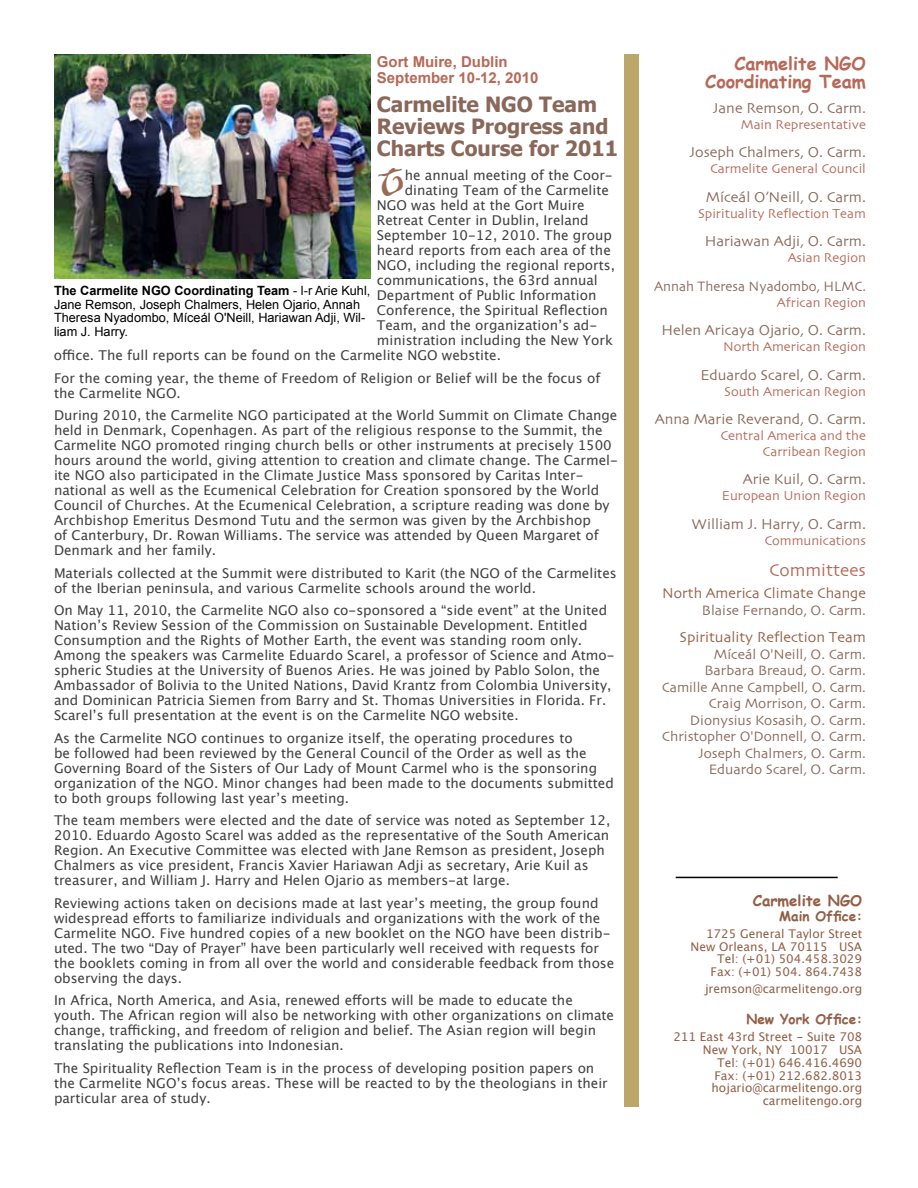
<style>
.page{position:relative;width:918px;height:1188px;background:#fff}
.page>*{position:absolute;margin:0;border:0;box-sizing:border-box;transform-origin:0 0}
.t1{font:32.7px "Cowboy Caxton";color:#9a6a54}
.t2{font:700 21px/21.6px "Tahoma";color:#89685a}
.t3{font:700 18px/18px "Comic Sans MS";color:#b66958;text-align:right}
.t4{font:18px "Skia";color:#b66958}
.t5{font:15px "Skia";color:#89685a}
.t6{font:15px "Skia";color:#925f47}
.t7{font:700 15px/16.5px "Arial";color:#b66958}
.t8{font:700 15px "Comic Sans MS";color:#925f47}
.t9{font:14.25px/16.5px "Skia";color:#89685a;text-align:right}
.t10{font:14.25px "Skia";color:#89685a;scale:.96 1}
.t11{font:13.5px/15px "Lucida Grande";color:#414042}
.t12{font:13.5px/15.8px "Skia";color:#b66958;text-align:right}
.t13{font:700 13.5px "Comic Sans MS";color:#925f47}
.t14{font:12.75px/13.5px "Arial";color:#000}
.t15{font:12px/12.8px "Lucida Grande";color:#925f47;text-align:right}
.s1{font-weight:700}
</style>
<div class="page">
<div style="left:625px;top:54px;width:14px;height:1053px;background:#baa769"></div>
<hr style="left:676px;top:877px;width:162px;height:1px;background:#000">
<img style="left:54px;top:54px;width:316px;height:225px">
<p class="t7" style="left:377px;top:54px;width:163px">Gort Muire, Dublin<br>September 10-12, 2010</p>
<h2 class="t2" style="left:377px;top:93px;width:243px">Carmelite NGO Team<br>Reviews Progress and<br>Charts Course for 2011</h2>
<h1 class="t1" style="left:377px;top:162px;width:29px">T</h1>
<p class="t11" style="left:405px;top:168px;width:210px">he annual meeting of the Coor-</p>
<p class="t11" style="left:405px;top:183px;width:206px">dinating Team of the Carmelite</p>
<p class="t11" style="left:377px;top:198px;width:209px">NGO was held at the Gort Muire</p>
<p class="t11" style="left:377px;top:213px;width:213px">Retreat Center in Dublin, Ireland</p>
<p class="t11" style="left:377px;top:228px;width:237px">September 10-12, 2010. The group</p>
<p class="t11" style="left:377px;top:243px;width:236px">heard reports from each area of the</p>
<p class="t11" style="left:377px;top:258px;width:240px">NGO, including the regional reports,</p>
<p class="t11" style="left:377px;top:273px;width:223px">communications, the 63rd annual</p>
<p class="t11" style="left:377px;top:288px;width:221px">Department of Public Information</p>
<p class="t11" style="left:377px;top:303px;width:233px">Conference, the Spiritual Reflection</p>
<p class="t11" style="left:377px;top:318px;width:222px">Team, and the organization’s ad-</p>
<p class="t11" style="left:377px;top:333px;width:238px">ministration including the New York</p>
<p class="t11" style="left:54px;top:348px;width:449px">office. The full reports can be found on the Carmelite NGO webstite.</p>
<p class="t11" style="left:54px;top:371px;width:548px">For the coming year, the theme of Freedom of Religion or Belief will be the focus of the Carmelite NGO.</p>
<p class="t11" style="left:54px;top:408px;width:565px">During 2010, the Carmelite NGO participated at the World Summit on Climate Change held in Denmark, Copenhagen. As part of the religious response to the Summit, the Carmelite NGO promoted ringing church bells or other instruments at precisely 1500 hours around the world, giving attention to creation and climate change. The Carmel&shy;ite NGO also participated in the Climate Justice Mass sponsored by Caritas Inter&shy;national as well as the Ecumenical Celebration for Creation sponsored by the World Council of Churches. At the Ecumenical Celebration, a scripture reading was done by Archbishop Emeritus Desmond Tutu and the sermon was given by the Archbishop<br>of Canterbury, Dr. Rowan Williams. The service was attended by Queen Margaret of Denmark and her family.</p>
<p class="t11" style="left:54px;top:566px;width:564px">Materials collected at the Summit were distributed to Karit (the NGO of the Carmelites of the Iberian peninsula, and various Carmelite schools around the world.</p>
<p class="t11" style="left:54px;top:603px;width:562px">On May 11, 2010, the Carmelite NGO also co-sponsored a “side event” at the United Nation’s Review Session of the Commission on Sustainable Development. Entitled Consumption and the Rights of Mother Earth, the event was standing room only.<br>Among the speakers was Carmelite Eduardo Scarel, a professor of Science and Atmo&shy;spheric Studies at the University of Buenos Aries. He was joined by Pablo Solon, the Ambassador of Bolivia to the United Nations, David Krantz from Colombia University, and Dominican Patricia Siemen from Barry and St. Thomas Universities in Florida. Fr.<br>Scarel’s full presentation at the event is on the Carmelite NGO website.</p>
<p class="t11" style="left:54px;top:731px;width:561px">As the Carmelite NGO continues to organize itself, the operating procedures to<br>be followed had been reviewed by the General Council of the Order as well as the Governing Board of the Sisters of Our Lady of Mount Carmel who is the sponsoring organization of the NGO. Minor changes had been made to the documents submitted to both groups following last year’s meeting.</p>
<p class="t11" style="left:54px;top:813px;width:558px">The team members were elected and the date of service was noted as September 12, 2010. Eduardo Agosto Scarel was added as the representative of the South American Region. An Executive Committee was elected with Jane Remson as president, Joseph Chalmers as vice president, Francis Xavier Hariawan Adji as secretary, Arie Kuil as treasurer, and William J. Harry and Helen Ojario as members-at large.</p>
<p class="t11" style="left:54px;top:896px;width:562px">Reviewing actions taken on decisions made at last year’s meeting, the group found widespread efforts to familiarize individuals and organizations with the work of the Carmelite NGO. Five hundred copies of a new booklet on the NGO have been distrib&shy;uted. The two “Day of Prayer” have been particularly well received with requests for the booklets coming in from all over the world and considerable feedback from those observing the days.</p>
<p class="t11" style="left:54px;top:993px;width:562px">In Africa, North America, and Asia, renewed efforts will be made to educate the youth. The African region will also be networking with other organizations on climate change, trafficking, and freedom of religion and belief. The Asian region will begin translating the publications into Indonesian.</p>
<p class="t11" style="left:54px;top:1061px;width:555px">The Spirituality Reflection Team is in the process of developing position papers on the Carmelite NGO’s focus areas. These will be reacted to by the theologians in their particular area of study.</p>
<p class="t14" style="left:54px;top:284px;width:318px"><span class="s1">The Carmelite NGO Coordinating Team</span> - l-r Arie Kuhl, Jane Remson, Joseph Chalmers, Helen Ojario, Annah Theresa Nyadombo, Míceál O'Neill, Hariawan Adji, Wil&shy;liam J. Harry.</p>
<h3 class="t3" style="left:705px;top:54px;width:162px">Carmelite NGO<br>Coordinating Team</h3>
<p class="t5" style="left:713px;top:99px;width:154px">Jane Remson, O. Carm.</p>
<p class="t12" style="left:741px;top:117px;width:126px">Main Representative</p>
<p class="t5" style="left:690px;top:144px;width:178px">Joseph Chalmers, O. Carm.</p>
<p class="t12" style="left:710px;top:162px;width:157px">Carmelite General Council</p>
<p class="t5" style="left:706px;top:188px;width:161px">Míceál O’Neill, O. Carm.</p>
<p class="t12" style="left:698px;top:206px;width:169px">Spirituality Reflection Team</p>
<p class="t5" style="left:705px;top:232px;width:163px">Hariawan Adji, O. Carm.</p>
<p class="t12" style="left:788px;top:251px;width:80px">Asian Region</p>
<p class="t10" style="left:654px;top:278px;width:222px">Annah Theresa Nyadombo, HLMC.</p>
<p class="t12" style="left:777px;top:295px;width:90px">African Region</p>
<p class="t5" style="left:662px;top:321px;width:206px">Helen Aricaya Ojario, O. Carm.</p>
<p class="t12" style="left:723px;top:340px;width:144px">North American Region</p>
<p class="t5" style="left:700px;top:366px;width:167px">Eduardo Scarel, O. Carm.</p>
<p class="t12" style="left:724px;top:384px;width:143px">South American Region</p>
<p class="t5" style="left:655px;top:410px;width:213px">Anna Marie Reverand, O. Carm.</p>
<p class="t12" style="left:720px;top:429px;width:147px">Central America and the<br>Carribean Region</p>
<p class="t5" style="left:743px;top:471px;width:125px">Arie Kuil, O. Carm.</p>
<p class="t12" style="left:722px;top:489px;width:145px">European Union Region</p>
<p class="t5" style="left:692px;top:515px;width:176px">William J. Harry, O. Carm.</p>
<p class="t12" style="left:765px;top:533px;width:103px">Communications</p>
<h3 class="t4" style="left:769px;top:559px;width:98px">Committees</h3>
<p class="t6" style="left:662px;top:584px;width:205px">North America Climate Change</p>
<p class="t9" style="left:702px;top:603px;width:165px">Blaise Fernando, O. Carm.</p>
<p class="t6" style="left:679px;top:629px;width:188px">Spirituality Reflection Team</p>
<p class="t9" style="left:662px;top:647px;width:206px">Míceál O'Neill, O. Carm.<br>Barbara Breaud, O. Carm.<br>Camille Anne Campbell, O. Carm.<br>Craig Morrison, O. Carm.<br>Dionysius Kosasih, O. Carm.<br>Christopher O'Donnell, O. Carm.<br>Joseph Chalmers, O. Carm.<br>Eduardo Scarel, O. Carm.</p>
<p class="t8" style="left:753px;top:889px;width:111px">Carmelite NGO</p>
<p class="t13" style="left:779px;top:906px;width:84px">Main Office:</p>
<p class="t15" style="left:691px;top:927px;width:173px">1725 General Taylor Street<br>New Orleans, LA 70115 USA<br>Tel: (+01) 504.458.3029<br>Fax: (+01) 504. 864.7438</p>
<p class="t15" style="left:705px;top:982px;width:159px">jremson@carmelitengo.org</p>
<p class="t13" style="left:746px;top:1009px;width:117px">New York Office:</p>
<p class="t15" style="left:673px;top:1031px;width:190px">211 East 43rd Street - Suite 708<br>New York, NY 10017 USA<br>Tel: (+01) 646.416.4690<br>Fax: (+01) 212.682.8013 hojario@carmelitengo.org carmelitengo.org</p>
</div>
